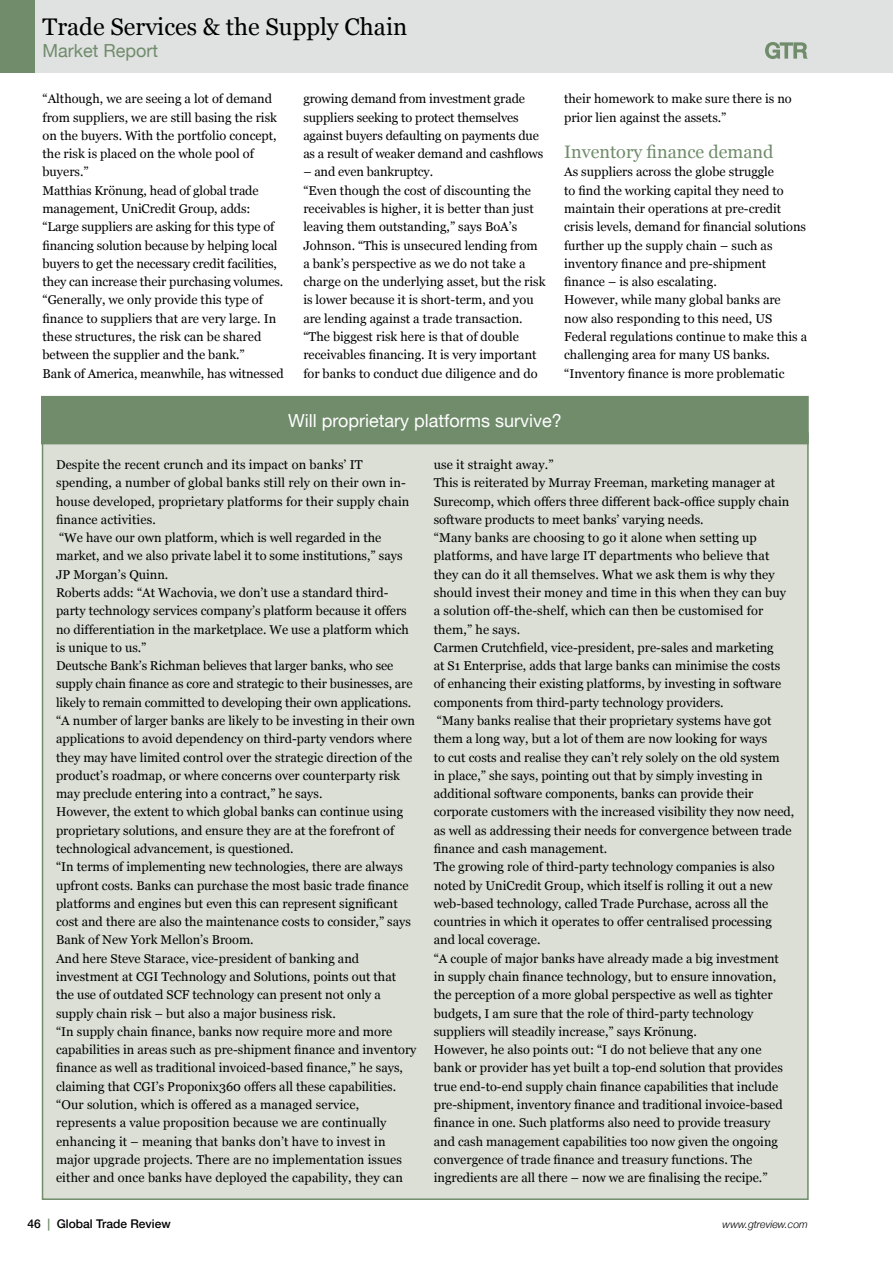
<style>
.page{position:relative;width:893px;height:1263px;background:#fff}
.page>*{position:absolute;margin:0;border:0;box-sizing:border-box;transform-origin:0 0}
.t1{font:24px "Georgia";color:#000}
.t2{font:18px "Helvetica Neue";color:#fff}
.t3{font:18px "Georgia";color:#708c6b}
.t4{font:18px "Helvetica Neue";color:#708c6b}
.t5{font:12.75px/18.3px "Georgia";color:#000}
.t6{font:500 12px "Helvetica Neue";color:#000}
.t7{font:italic 300 10.5px "Helvetica Neue";color:#000}
.s1{color:#708c6b}
</style>
<div class="page">
<div style="left:43px;top:433px;width:765px;height:766px;background:#dcdfd6"></div>
<div style="left:42px;top:397px;width:766px;height:47px;background:#708c6b"></div>
<div style="left:41px;top:396px;width:768px;height:48px;border:2px solid #708c6b"></div>
<div style="left:0;top:0;width:893px;height:72px;background:#e0e1e1"></div>
<div style="left:0;top:0;width:34px;height:72px;background:#708c6b"></div>
<svg style="left:765px;top:42px;width:43px;height:17px"></svg>
<h1 class="t1" style="left:43px;top:13px;width:366px">Trade Services &amp; the Supply Chain</h1>
<h2 class="t4" style="left:43px;top:40px;width:117px">Market Report</h2>
<p class="t5" style="left:43px;top:90px;width:243px">“Although, we are seeing a lot of demand from suppliers, we are still basing the risk on the buyers. With the portfolio concept, the risk is placed on the whole pool of buyers.”<br>Matthias Krönung, head of global trade management, UniCredit Group, adds: “Large suppliers are asking for this type of financing solution because by helping local buyers to get the necessary credit facilities, they can increase their purchasing volumes. “Generally, we only provide this type of finance to suppliers that are very large. In these structures, the risk can be shared between the supplier and the bank.”<br>Bank of America, meanwhile, has witnessed</p>
<p class="t5" style="left:303px;top:90px;width:241px">growing demand from investment grade suppliers seeking to protect themselves against buyers defaulting on payments due as a result of weaker demand and cashflows</p>
<p class="t5" style="left:303px;top:163px;width:244px">– and even bankruptcy.<br>“Even though the cost of discounting the receivables is higher, it is better than just leaving them outstanding,” says BoA’s Johnson. “This is unsecured lending from a bank’s perspective as we do not take a charge on the underlying asset, but the risk is lower because it is short-term, and you are lending against a trade transaction. “The biggest risk here is that of double receivables financing. It is very important for banks to conduct due diligence and do</p>
<p class="t5" style="left:564px;top:90px;width:229px">their homework to make sure there is no prior lien against the assets.”</p>
<h2 class="t3" style="left:564px;top:142px;width:211px">Inventory finance demand</h2>
<p class="t5" style="left:564px;top:163px;width:245px">As suppliers across the globe struggle<br>to find the working capital they need to maintain their operations at pre-credit crisis levels, demand for financial solutions further up the supply chain – such as inventory finance and pre-shipment finance – is also escalating.<br>However, while many global banks are now also responding to this need, US Federal regulations continue to make this a challenging area for many US banks. “Inventory finance is more problematic</p>
<h2 class="t2" style="left:288px;top:409px;width:275px">Will proprietary platforms survive?</h2>
<p class="t5" style="left:56px;top:455px;width:362px">Despite the recent crunch and its impact on banks’ IT spending, a number of global banks still rely on their own in&shy;house developed, proprietary platforms for their supply chain finance activities.<br>“We have our own platform, which is well regarded in the market, and we also private label it to some institutions,” says JP Morgan’s Quinn.<br>Roberts adds: “At Wachovia, we don’t use a standard third&shy;party technology services company’s platform because it offers no differentiation in the marketplace. We use a platform which is unique to us.”<br>Deutsche Bank’s Richman believes that larger banks, who see supply chain finance as core and strategic to their businesses, are likely to remain committed to developing their own applications. “A number of larger banks are likely to be investing in their own applications to avoid dependency on third-party vendors where they may have limited control over the strategic direction of the product’s roadmap, or where concerns over counterparty risk may preclude entering into a contract,” he says.<br>However, the extent to which global banks can continue using proprietary solutions, and ensure they are at the forefront of technological advancement, is questioned.<br>“In terms of implementing new technologies, there are always upfront costs. Banks can purchase the most basic trade finance platforms and engines but even this can represent significant cost and there are also the maintenance costs to consider,” says Bank of New York Mellon’s Broom.<br>And here Steve Starace, vice-president of banking and investment at CGI Technology and Solutions, points out that the use of outdated SCF technology can present not only a supply chain risk – but also a major business risk.<br>“In supply chain finance, banks now require more and more capabilities in areas such as pre-shipment finance and inventory finance as well as traditional invoiced-based finance,” he says, claiming that CGI’s Proponix360 offers all these capabilities. “Our solution, which is offered as a managed service, represents a value proposition because we are continually enhancing it – meaning that banks don’t have to invest in major upgrade projects. There are no implementation issues either and once banks have deployed the capability, they can</p>
<p class="t5" style="left:434px;top:455px;width:362px">use it straight away.”<br>This is reiterated by Murray Freeman, marketing manager at Surecomp, which offers three different back-office supply chain software products to meet banks’ varying needs.<br>“Many banks are choosing to go it alone when setting up platforms, and have large IT departments who believe that they can do it all themselves. What we ask them is why they should invest their money and time in this when they can buy a solution off-the-shelf, which can then be customised for them,” he says.<br>Carmen Crutchfield, vice-president, pre-sales and marketing<br>at S1 Enterprise, adds that large banks can minimise the costs of enhancing their existing platforms, by investing in software components from third-party technology providers.<br>“Many banks realise that their proprietary systems have got them a long way, but a lot of them are now looking for ways<br>to cut costs and realise they can’t rely solely on the old system<br>in place,” she says, pointing out that by simply investing in additional software components, banks can provide their corporate customers with the increased visibility they now need, as well as addressing their needs for convergence between trade finance and cash management.<br>The growing role of third-party technology companies is also noted by UniCredit Group, which itself is rolling it out a new web-based technology, called Trade Purchase, across all the countries in which it operates to offer centralised processing and local coverage.<br>“A couple of major banks have already made a big investment<br>in supply chain finance technology, but to ensure innovation, the perception of a more global perspective as well as tighter budgets, I am sure that the role of third-party technology suppliers will steadily increase,” says Krönung.<br>However, he also points out: “I do not believe that any one<br>bank or provider has yet built a top-end solution that provides true end-to-end supply chain finance capabilities that include pre-shipment, inventory finance and traditional invoice-based finance in one. Such platforms also need to provide treasury and cash management capabilities too now given the ongoing convergence of trade finance and treasury functions. The ingredients are all there – now we are finalising the recipe.”</p>
<p class="t6" style="left:28px;top:1217px;width:145px">46 <span class="s1">|</span> Global Trade Review</p>
<p class="t7" style="left:722px;top:1218px;width:87px">www.gtreview.com</p>
</div>
